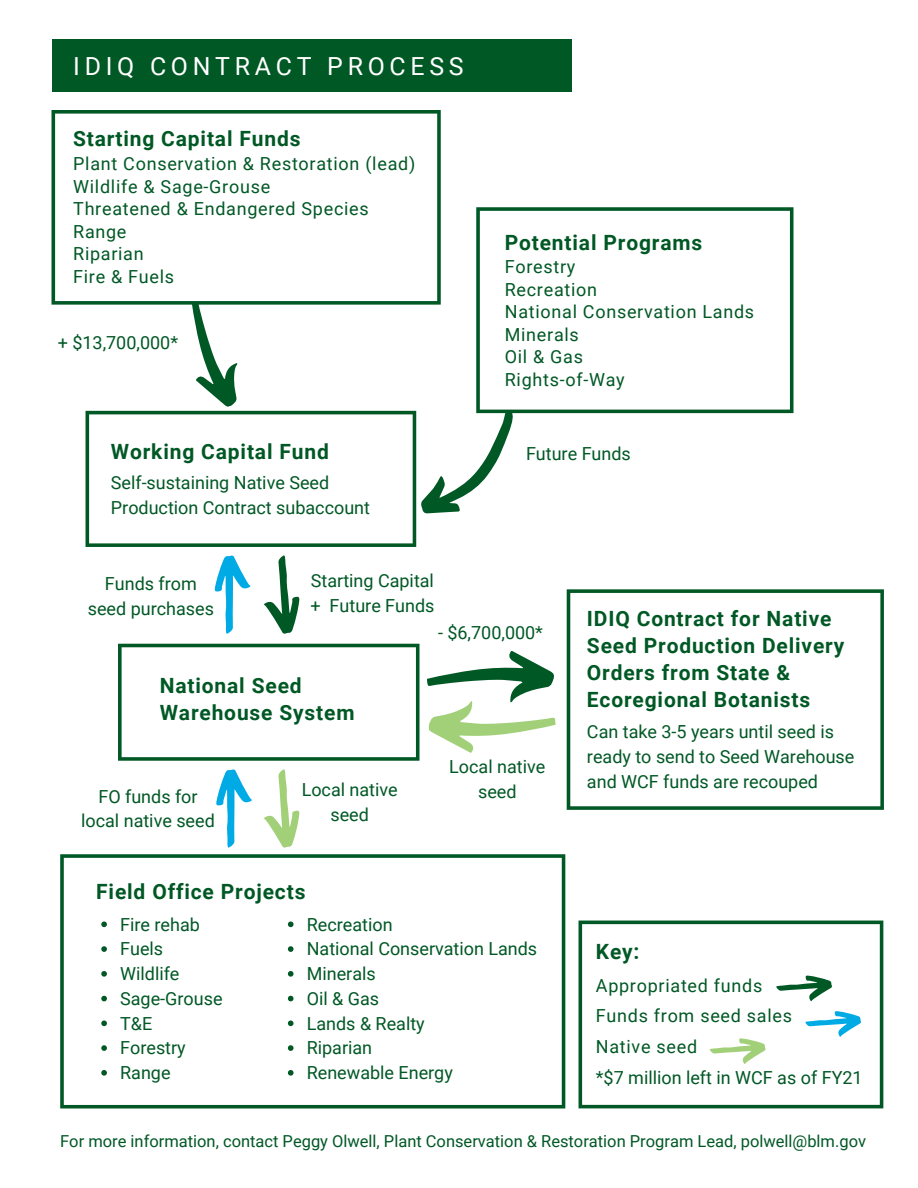
<style>
.page{position:relative;width:918px;height:1188px;background:#fff}
.page>*{position:absolute;margin:0;border:0;box-sizing:border-box;transform-origin:0 0}
.t1{font:24.9px "Roboto";letter-spacing:.19em;color:#fff}
.t2{font:700 21px/27px "Roboto";letter-spacing:.04em;color:#005825}
.t3{font:18px/24.8px "Roboto";color:#005825}
.t4{font:18px "Roboto";letter-spacing:.04em;color:#005825}
.t5{font:16.5px "Roboto";color:#005825}
</style>
<div class="page">
<div style="left:52px;top:40px;width:520px;height:52px;background:#005825"></div>
<svg style="left:52px;top:110px;width:389px;height:195px"></svg>
<svg style="left:476px;top:207px;width:317px;height:206px"></svg>
<svg style="left:86px;top:411px;width:330px;height:136px"></svg>
<svg style="left:118px;top:644px;width:301px;height:117px"></svg>
<svg style="left:60px;top:854px;width:505px;height:255px"></svg>
<svg style="left:101px;top:922px;width:6px;height:5px"></svg>
<svg style="left:101px;top:946px;width:6px;height:6px"></svg>
<svg style="left:101px;top:971px;width:6px;height:6px"></svg>
<svg style="left:101px;top:996px;width:6px;height:5px"></svg>
<svg style="left:101px;top:1021px;width:6px;height:5px"></svg>
<svg style="left:101px;top:1045px;width:6px;height:6px"></svg>
<svg style="left:101px;top:1070px;width:6px;height:6px"></svg>
<svg style="left:288px;top:922px;width:6px;height:5px"></svg>
<svg style="left:288px;top:946px;width:6px;height:6px"></svg>
<svg style="left:288px;top:971px;width:6px;height:6px"></svg>
<svg style="left:288px;top:996px;width:6px;height:5px"></svg>
<svg style="left:288px;top:1021px;width:6px;height:5px"></svg>
<svg style="left:288px;top:1045px;width:6px;height:6px"></svg>
<svg style="left:288px;top:1070px;width:6px;height:6px"></svg>
<svg style="left:416px;top:403px;width:113px;height:127px"></svg>
<svg style="left:176px;top:295px;width:72px;height:118px"></svg>
<svg style="left:264px;top:769px;width:36px;height:79px"></svg>
<svg style="left:216px;top:769px;width:36px;height:79px"></svg>
<svg style="left:214px;top:555px;width:37px;height:79px"></svg>
<svg style="left:264px;top:555px;width:36px;height:79px"></svg>
<svg style="left:427px;top:651px;width:129px;height:102px"></svg>
<svg style="left:579px;top:921px;width:304px;height:187px"></svg>
<svg style="left:710px;top:1038px;width:56px;height:26px"></svg>
<svg style="left:805px;top:1011px;width:56px;height:26px"></svg>
<svg style="left:776px;top:975px;width:56px;height:26px"></svg>
<svg style="left:567px;top:589px;width:317px;height:221px"></svg>
<p class="t1" style="left:73px;top:52px;width:392px">IDIQ CONTRACT PROCESS</p>
<p class="t2" style="left:73px;top:126px;width:229px">Starting Capital Funds</p>
<p class="t4" style="left:73px;top:153px;width:344px">Plant Conservation &amp; Restoration (lead)</p>
<p class="t4" style="left:73px;top:176px;width:199px">Wildlife &amp; Sage-Grouse</p>
<p class="t4" style="left:73px;top:198px;width:297px">Threatened &amp; Endangered Species</p>
<p class="t3" style="left:73px;top:219px;width:55px">Range</p>
<p class="t4" style="left:73px;top:243px;width:72px">Riparian</p>
<p class="t4" style="left:73px;top:266px;width:103px">Fire &amp; Fuels</p>
<p class="t3" style="left:58px;top:331px;width:122px">+ $13,700,000*</p>
<p class="t2" style="left:111px;top:438px;width:219px">Working Capital Fund</p>
<p class="t3" style="left:111px;top:471px;width:261px">Self-sustaining Native Seed<br>Production Contract subaccount</p>
<p class="t2" style="left:505px;top:229px;width:199px">Potential Programs</p>
<p class="t4" style="left:505px;top:256px;width:72px">Forestry</p>
<p class="t4" style="left:505px;top:279px;width:94px">Recreation</p>
<p class="t4" style="left:505px;top:301px;width:251px">National Conservation Lands</p>
<p class="t4" style="left:505px;top:324px;width:76px">Minerals</p>
<p class="t3" style="left:505px;top:345px;width:80px">Oil &amp; Gas</p>
<p class="t4" style="left:505px;top:369px;width:121px">Rights-of-Way</p>
<p class="t3" style="left:526px;top:441px;width:106px">Future Funds</p>
<p class="t3" style="left:88px;top:572px;width:128px;text-align:center">Funds from seed purchases</p>
<p class="t3" style="left:311px;top:569px;width:125px">Starting Capital + Future Funds</p>
<p class="t3" style="left:438px;top:620px;width:106px">- $6,700,000*</p>
<p class="t2" style="left:160px;top:673px;width:196px">National Seed<br>Warehouse System</p>
<p class="t3" style="left:449px;top:755px;width:98px">Local native</p>
<p class="t3" style="left:81px;top:784px;width:135px;text-align:center">FO funds for local native seed</p>
<p class="t3" style="left:302px;top:778px;width:98px">Local native</p>
<p class="t3" style="left:478px;top:780px;width:40px">seed</p>
<p class="t3" style="left:331px;top:803px;width:40px">seed</p>
<p class="t2" style="left:96px;top:878px;width:211px">Field Office Projects</p>
<p class="t3" style="left:120px;top:912px;width:81px">Fire rehab</p>
<p class="t3" style="left:120px;top:937px;width:45px">Fuels</p>
<p class="t3" style="left:120px;top:961px;width:61px">Wildlife</p>
<p class="t3" style="left:120px;top:986px;width:104px">Sage-Grouse</p>
<p class="t3" style="left:120px;top:1011px;width:34px">T&amp;E</p>
<p class="t3" style="left:120px;top:1036px;width:67px">Forestry</p>
<p class="t3" style="left:120px;top:1060px;width:52px">Range</p>
<p class="t3" style="left:307px;top:912px;width:87px">Recreation</p>
<p class="t3" style="left:307px;top:937px;width:232px">National Conservation Lands</p>
<p class="t3" style="left:307px;top:961px;width:70px">Minerals</p>
<p class="t3" style="left:307px;top:986px;width:74px">Oil &amp; Gas</p>
<p class="t3" style="left:307px;top:1011px;width:119px">Lands &amp; Realty</p>
<p class="t3" style="left:307px;top:1036px;width:67px">Riparian</p>
<p class="t3" style="left:307px;top:1060px;width:148px">Renewable Energy</p>
<p class="t2" style="left:587px;top:605px;width:259px">IDIQ Contract for Native<br>Seed Production Delivery<br>Orders from State &amp;<br>Ecoregional Botanists</p>
<p class="t3" style="left:587px;top:719px;width:269px">Can take 3-5 years until seed is ready to send to Seed Warehouse and WCF funds are recouped</p>
<p class="t2" style="left:596px;top:939px;width:45px">Key:</p>
<p class="t4" style="left:596px;top:975px;width:168px">Appropriated funds</p>
<p class="t4" style="left:596px;top:1006px;width:198px">Funds from seed sales</p>
<p class="t4" style="left:596px;top:1036px;width:103px">Native seed</p>
<p class="t3" style="left:596px;top:1065px;width:268px">*$7 million left in WCF as of FY21</p>
<p class="t5" style="left:60px;top:1132px;width:807px">For more information, contact Peggy Olwell, Plant Conservation &amp; Restoration Program Lead, polwell@blm.gov</p>
</div>
